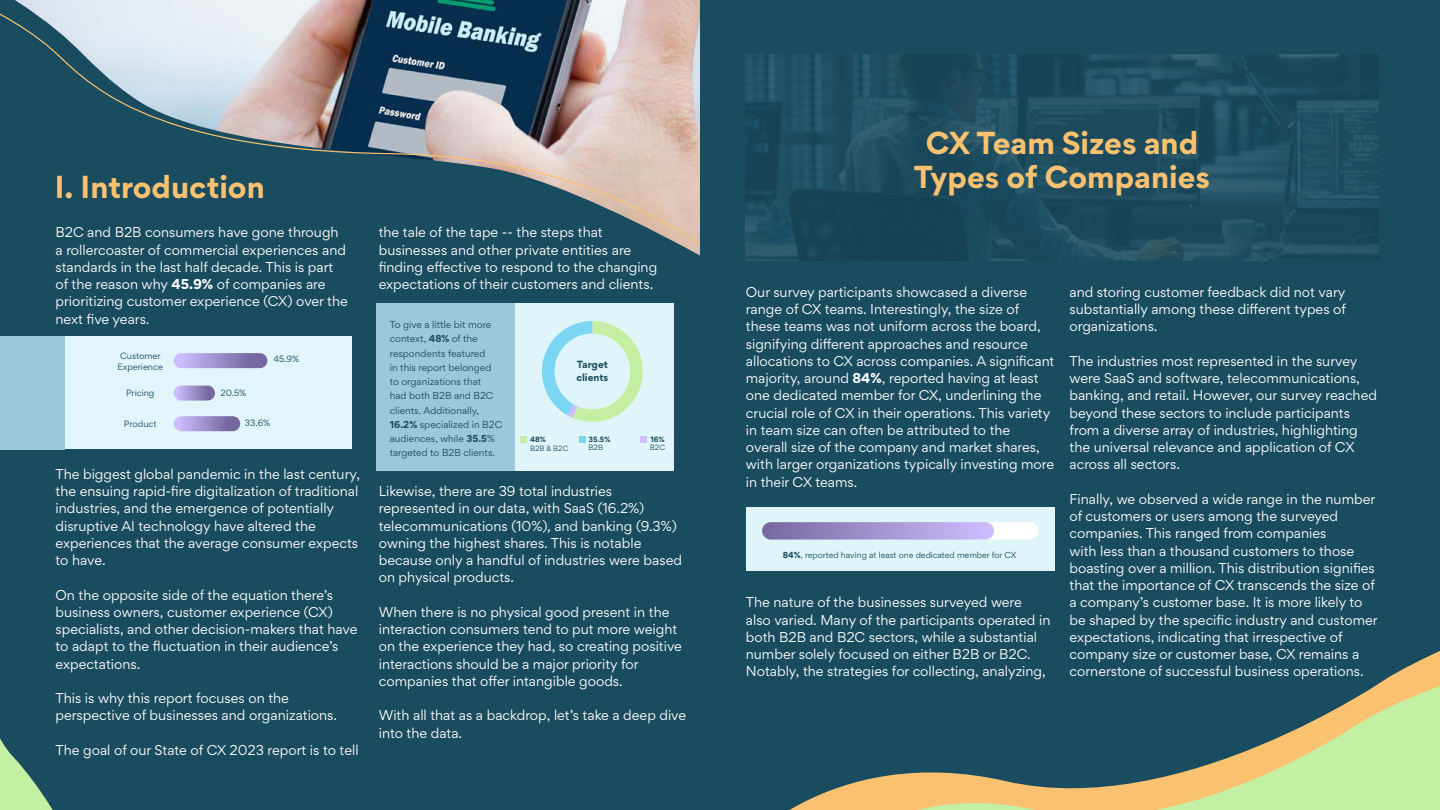
<style>
.page{position:relative;width:1440px;height:810px;background:#1a4c5f}
.page>*{position:absolute;margin:0;border:0;box-sizing:border-box;transform-origin:0 0}
.t1{font:700 28.35px/33.8px "Gordita";color:#fac270;text-align:center}
.t2{font:12.75px/17.2px "Gordita";color:#fff}
.t3{font:700 9.3px/12.9px "Gordita";color:#1a4d5e}
.t4{font:9px/14.2px "Gordita";color:#1a4d5e}
.t5{font:8.18px/10.4px "Gordita";color:#1a4c5f;text-align:center}
.t6{font:7.8px "Gordita";color:#1a4c5f}
.t7{font:6.82px "Gordita";color:#1a4c5f}
.t8{font:700 6.82px "Gordita";color:#1a4c5f}
.s1{font-weight:700}
</style>
<div class="page">
<svg style="left:789px;top:651px;width:651px;height:159px"></svg>
<svg style="left:0;top:0;width:700px;height:256px"></svg>
<div style="left:65px;top:336px;width:286px;height:113px;background:#e1f5fb"></div>
<svg style="left:174px;top:353px;width:93px;height:15px"></svg>
<svg style="left:174px;top:386px;width:41px;height:15px"></svg>
<svg style="left:174px;top:416px;width:66px;height:15px"></svg>
<div style="left:0;top:336px;width:65px;height:113px;background:#9cc8d9"></div>
<div style="left:378px;top:303px;width:296px;height:168px;background:#e0f5fa"></div>
<div style="left:377px;top:303px;width:138px;height:168px;background:#9cc8d9"></div>
<svg style="left:541px;top:321px;width:102px;height:101px"></svg>
<div style="left:520px;top:436px;width:7px;height:7px;background:#c4efa2"></div>
<div style="left:579px;top:436px;width:7px;height:6px;background:#7bd6f3"></div>
<div style="left:640px;top:436px;width:7px;height:6px;background:#cfbeff"></div>
<svg style="left:0;top:739px;width:53px;height:71px"></svg>
<div style="left:746px;top:508px;width:308px;height:63px;background:#e0f5fa"></div>
<div style="left:952px;top:522px;width:86px;height:18px;background:#fff;border-radius:9px"></div>
<div style="left:762px;top:522px;width:232px;height:18px;background:linear-gradient(to right,#7869a1,#cfbeff);border-radius:9px"></div>
<img style="left:746px;top:55px;width:632px;height:205px">
<h1 class="t1" style="left:55px;top:170px;width:212px">I. Introduction</h1>
<p class="t2" style="left:56px;top:223px;width:294px">B2C and B2B consumers have gone through a rollercoaster of commercial experiences and standards in the last half decade. This is part of the reason why <span class="s1">45.9%</span> of companies are prioritizing customer experience (CX) over the next five years.</p>
<p class="t5" style="left:117px;top:351px;width:47px">Customer<br>Experience</p>
<p class="t5" style="left:126px;top:388px;width:30px">Pricing</p>
<p class="t5" style="left:124px;top:418px;width:34px">Product</p>
<p class="t5" style="left:274px;top:354px;width:27px">45.9%</p>
<p class="t5" style="left:221px;top:387px;width:27px">20.5%</p>
<p class="t5" style="left:245px;top:418px;width:27px">33.6%</p>
<p class="t2" style="left:56px;top:465px;width:306px">The biggest global pandemic in the last century, the ensuing rapid-fire digitalization of traditional industries, and the emergence of potentially disruptive AI technology have altered the experiences that the average consumer expects to have.</p>
<p class="t2" style="left:56px;top:586px;width:303px">On the opposite side of the equation there’s business owners, customer experience (CX) specialists, and other decision-makers that have to adapt to the fluctuation in their audience’s expectations.</p>
<p class="t2" style="left:56px;top:689px;width:283px">This is why this report focuses on the perspective of businesses and organizations.</p>
<p class="t2" style="left:56px;top:741px;width:305px">The goal of our State of CX 2023 report is to tell</p>
<p class="t2" style="left:379px;top:223px;width:280px">the tale of the tape -- the steps that businesses and other private entities are finding effective to respond to the changing expectations of their customers and clients.</p>
<p class="t4" style="left:390px;top:317px;width:114px">To give a little bit more context, <span class="s1">48%</span> of the respondents featured<br>in this report belonged to organizations that<br>had both B2B and B2C clients. Additionally,<br><span class="s1">16.2%</span> specialized in B2C audiences, while <span class="s1">35.5</span>% targeted to B2B clients.</p>
<p class="t3" style="left:576px;top:358px;width:34px">Target clients</p>
<p class="t8" style="left:530px;top:434px;width:17px">48%</p>
<p class="t7" style="left:530px;top:443px;width:40px">B2B &amp; B2C</p>
<p class="t8" style="left:589px;top:433px;width:23px">35.5%</p>
<p class="t7" style="left:589px;top:443px;width:16px">B2B</p>
<p class="t8" style="left:650px;top:433px;width:16px">16%</p>
<p class="t7" style="left:650px;top:443px;width:17px">B2C</p>
<p class="t2" style="left:379px;top:482px;width:305px">Likewise, there are 39 total industries represented in our data, with SaaS (16.2%) telecommunications (10%), and banking (9.3%) owning the highest shares. This is notable because only a handful of industries were based on physical products.</p>
<p class="t2" style="left:379px;top:603px;width:305px">When there is no physical good present in the interaction consumers tend to put more weight on the experience they had, so creating positive interactions should be a major priority for companies that offer intangible goods.</p>
<p class="t2" style="left:379px;top:706px;width:309px">With all that as a backdrop, let’s take a deep dive into the data.</p>
<h1 class="t1" style="left:914px;top:125px;width:298px">CX Team Sizes and<br>Types of Companies</h1>
<p class="t2" style="left:746px;top:283px;width:310px">Our survey participants showcased a diverse range of CX teams. Interestingly, the size of these teams was not uniform across the board, signifying different approaches and resource allocations to CX across companies. A significant majority, around <span class="s1">84%</span>, reported having at least one dedicated member for CX, underlining the crucial role of CX in their operations. This variety in team size can often be attributed to the overall size of the company and market shares, with larger organizations typically investing more in their CX teams.</p>
<p class="t6" style="left:783px;top:549px;width:235px"><span class="s1">84%</span>, reported having at least one dedicated member for CX</p>
<p class="t2" style="left:746px;top:594px;width:306px">The nature of the businesses surveyed were<br>also varied. Many of the participants operated in both B2B and B2C sectors, while a substantial number solely focused on either B2B or B2C.<br>Notably, the strategies for collecting, analyzing,</p>
<p class="t2" style="left:1069px;top:283px;width:278px;text-align:justify">and storing customer feedback did not vary substantially among these different types of organizations.</p>
<p class="t2" style="left:1069px;top:352px;width:309px">The industries most represented in the survey were SaaS and software, telecommunications, banking, and retail. However, our survey reached beyond these sectors to include participants from a diverse array of industries, highlighting the universal relevance and application of CX across all sectors.</p>
<p class="t2" style="left:1069px;top:490px;width:310px">Finally, we observed a wide range in the number of customers or users among the surveyed companies. This ranged from companies<br>with less than a thousand customers to those boasting over a million. This distribution signifies that the importance of CX transcends the size of a company’s customer base. It is more likely to be shaped by the specific industry and customer expectations, indicating that irrespective of company size or customer base, CX remains a cornerstone of successful business operations.</p>
</div>
